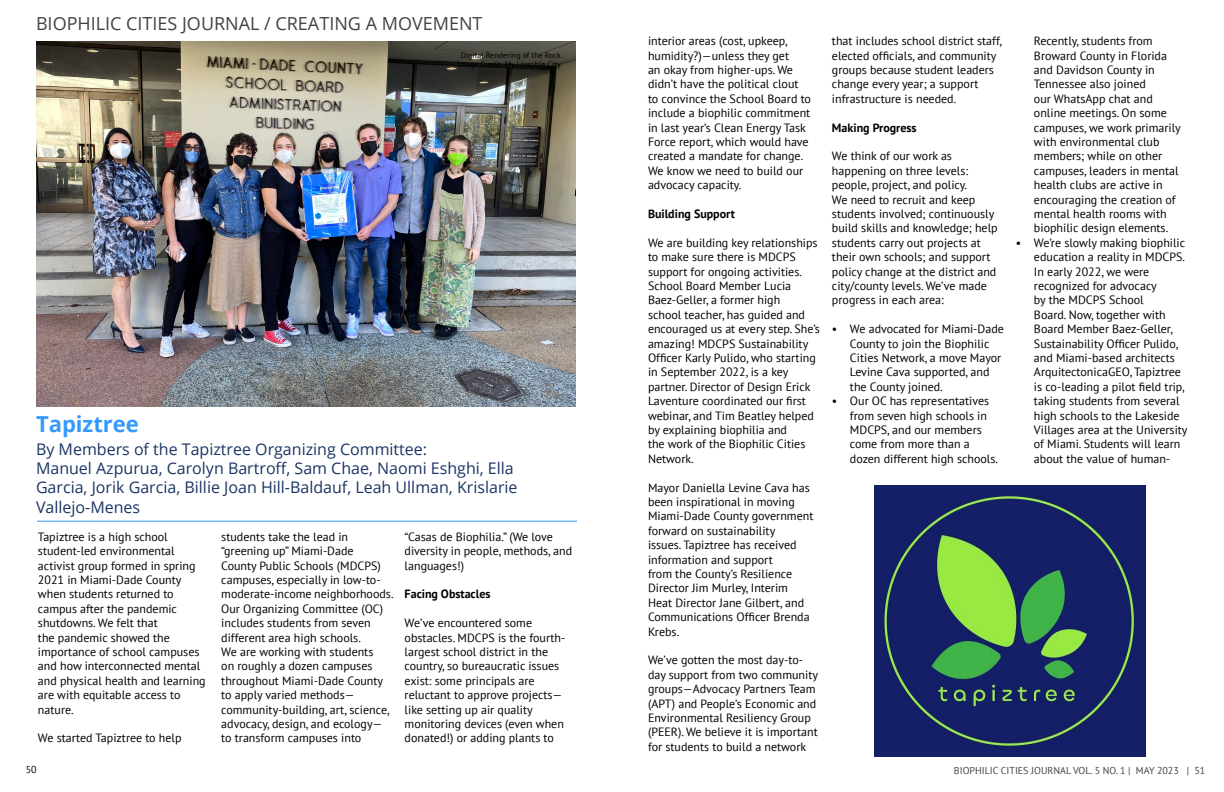
<style>
.page{position:relative;width:1224px;height:792px;background:#fff}
.page>*{position:absolute;margin:0;border:0;box-sizing:border-box;transform-origin:0 0}
.t1{font:700 22px "Open Sans";color:#39f}
.t2{font:18px "Open Sans";color:#434345}
.t3{font:16px/19.2px "Open Sans";color:#1c3564}
.t4{font:12px/14.4px "PT Sans";color:#000}
.t5{font:700 12px "PT Sans";color:#000}
.t6{font:10px "PT Sans";color:#434345}
.t7{font:10px "PT Sans";color:#000}
.t8{font:8px/9.6px "PT Sans";color:#000;text-align:center}
</style>
<div class="page">
<hr style="left:37px;top:521px;width:540px;height:1px;background:#39f">
<img style="left:36px;top:42px;width:540px;height:365px">
<img style="left:875px;top:485px;width:270px;height:271px">
<h2 class="t2" style="left:36px;top:11px;width:448px">BIOPHILIC CITIES JOURNAL / CREATING A MOVEMENT</h2>
<p class="t8" style="left:457px;top:50px;width:105px">Digital Rendering of the Rock<br>Image Credit: My Liveable City</p>
<h1 class="t1" style="left:36px;top:408px;width:104px">Tapiztree</h1>
<h3 class="t3" style="left:36px;top:439px;width:483px">By Members of the Tapiztree Organizing Committee:<br>Manuel Azpurua, Carolyn Bartroff, Sam Chae, Naomi Eshghi, Ella Garcia, Jorik Garcia, Billie Joan Hill-Baldauf, Leah Ullman, Krislarie Vallejo-Menes</h3>
<p class="t4" style="left:38px;top:529px;width:169px">Tapiztree is a high school student-led environmental activist group formed in spring<br>2021 in Miami-Dade County when students returned to campus after the pandemic shutdowns. We felt that<br>the pandemic showed the importance of school campuses and how interconnected mental and physical health and learning are with equitable access to nature.</p>
<p class="t4" style="left:38px;top:731px;width:145px">We started Tapiztree to help</p>
<p class="t4" style="left:221px;top:529px;width:174px">students take the lead in “greening up” Miami-Dade<br>County Public Schools (MDCPS) campuses, especially in low-to&shy;moderate-income neighborhoods.<br>Our Organizing Committee (OC) includes students from seven different area high schools.<br>We are working with students<br>on roughly a dozen campuses throughout Miami-Dade County to apply varied methods— community-building, art, science, advocacy, design, and ecology— to transform campuses into</p>
<p class="t4" style="left:405px;top:529px;width:169px">“Casas de Biophilia.” (We love diversity in people, methods, and languages!)</p>
<p class="t5" style="left:405px;top:586px;width:87px">Facing Obstacles</p>
<p class="t4" style="left:405px;top:616px;width:162px">We’ve encountered some obstacles. MDCPS is the fourth&shy;largest school district in the country, so bureaucratic issues exist: some principals are reluctant to approve projects— like setting up air quality monitoring devices (even when donated!) or adding plants to</p>
<p class="t4" style="left:648px;top:34px;width:165px">interior areas (cost, upkeep, humidity?)—unless they get<br>an okay from higher-ups. We didn’t have the political clout to convince the School Board to include a biophilic commitment in last year’s Clean Energy Task<br>Force report, which would have created a mandate for change.<br>We know we need to build our advocacy capacity.</p>
<p class="t5" style="left:648px;top:206px;width:88px">Building Support</p>
<p class="t4" style="left:648px;top:235px;width:174px">We are building key relationships to make sure there is MDCPS support for ongoing activities.<br>School Board Member Lucia<br>Baez-Geller, a former high<br>school teacher, has guided and encouraged us at every step. She’s amazing! MDCPS Sustainability<br>Officer Karly Pulido, who starting in September 2022, is a key partner. Director of Design Erick<br>Laventure coordinated our first webinar, and Tim Beatley helped by explaining biophilia and<br>the work of the Biophilic Cities<br>Network.</p>
<p class="t4" style="left:648px;top:480px;width:167px">Mayor Daniella Levine Cava has been inspirational in moving<br>Miami-Dade County government forward on sustainability<br>issues. Tapiztree has received information and support<br>from the County’s Resilience<br>Director Jim Murley, Interim<br>Heat Director Jane Gilbert, and<br>Communications Officer Brenda<br>Krebs.</p>
<p class="t4" style="left:648px;top:653px;width:172px">We’ve gotten the most day-to&shy;day support from two community groups—Advocacy Partners Team (APT) and People’s Economic and<br>Environmental Resiliency Group (PEER). We believe it is important for students to build a network</p>
<p class="t4" style="left:832px;top:34px;width:172px">that includes school district staff, elected officials, and community groups because student leaders change every year; a support infrastructure is needed.</p>
<p class="t5" style="left:832px;top:120px;width:86px">Making Progress</p>
<p class="t4" style="left:832px;top:149px;width:167px">We think of our work as happening on three levels: people, project, and policy.<br>We need to recruit and keep students involved; continuously build skills and knowledge; help students carry out projects at their own schools; and support policy change at the district and city/county levels. We’ve made progress in each area:</p>
<p class="t4" style="left:850px;top:322px;width:155px;text-indent:-18px">• We advocated for Miami-Dade<br>County to join the Biophilic<br>Cities Network, a move Mayor<br>Levine Cava supported, and the County joined.</p>
<p class="t4" style="left:850px;top:394px;width:150px;text-indent:-18px">• Our OC has representatives from seven high schools in<br>MDCPS, and our members come from more than a dozen different high schools.</p>
<p class="t4" style="left:1034px;top:34px;width:148px">Recently, students from<br>Broward County in Florida and Davidson County in<br>Tennessee also joined<br>our WhatsApp chat and online meetings. On some campuses, we work primarily with environmental club members; while on other campuses, leaders in mental health clubs are active in encouraging the creation of mental health rooms with biophilic design elements.</p>
<p class="t4" style="left:1034px;top:235px;width:155px;text-indent:-18px">• We’re slowly making biophilic education a reality in MDCPS.<br>In early 2022, we were recognized for advocacy<br>by the MDCPS School<br>Board. Now, together with<br>Board Member Baez-Geller,<br>Sustainability Officer Pulido, and Miami-based architects<br>ArquitectonicaGEO, Tapiztree is co-leading a pilot field trip, taking students from several high schools to the Lakeside<br>Villages area at the University of Miami. Students will learn about the value of human-</p>
<p class="t7" style="left:26px;top:763px;width:12px">50</p>
<p class="t6" style="left:954px;top:765px;width:253px">BIOPHILIC CITIES JOURNAL VOL. 5 NO. 1 | MAY 2023 | 51</p>
</div>
